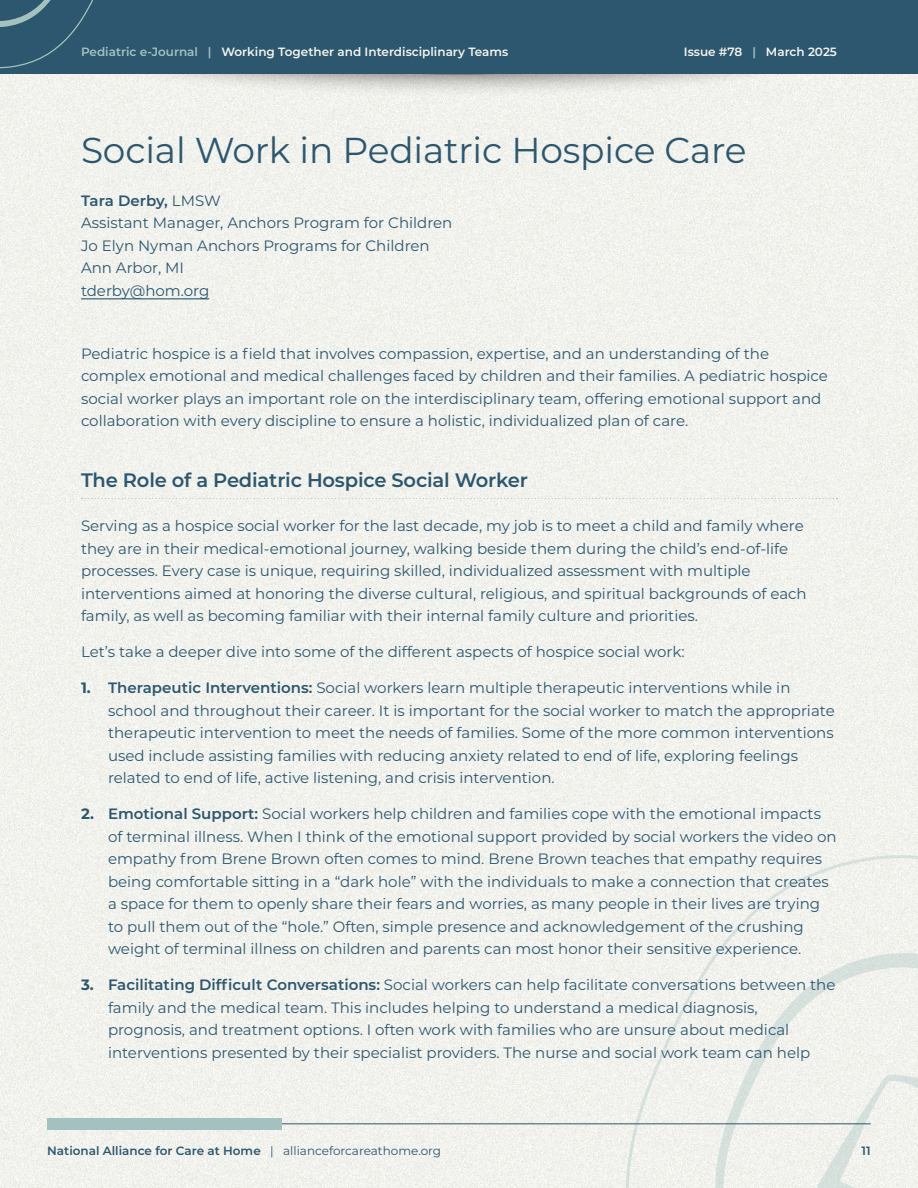
<style>
.page{position:relative;width:918px;height:1188px;background:#fff}
.page>*{position:absolute;margin:0;border:0;box-sizing:border-box;transform-origin:0 0}
.t1{font:36px "Montserrat";letter-spacing:-.005em;color:#2d576e}
.t2{font:600 19.5px "Montserrat";letter-spacing:-.01em;color:#2d576e}
.t3{font:15px/22.5px "Montserrat";color:#2d576e}
.t4{font:600 12px "Montserrat";color:#f3f4ee}
.t5{font:600 12px "Montserrat";color:#2d576e}
.s1{color:#a3c1bf}
.s2{font-weight:600}
.s3{font-weight:700}
.s4{font-weight:400}
</style>
<div class="page">
<div style="left:0;top:74px;width:918px;height:1114px;background:#f2f2ed"></div>
<svg style="left:616px;top:845px;width:302px;height:343px;fill:#f1f2ed"></svg>
<div style="left:60px;top:0;width:798px;height:97px;background:#221f1f;opacity:.75"></div>
<div style="left:0;top:0;width:918px;height:74px;background:#2d576e"></div>
<hr style="left:47px;top:1123px;width:824px;height:1px;background:#2d576e">
<div style="left:47px;top:1118px;width:234px;height:11px;background:#a3c1bf"></div>
<svg style="left:0;top:0;width:93px;height:69px"></svg>
<hr style="left:81px;top:298px;width:128px;height:1px;background:#2d576e">
<svg style="left:82px;top:498px;width:755px;height:1px"></svg>
<p class="t4" style="left:81px;top:46px;width:429px"><span class="s1">Pediatric e-Journal |</span> Working Together and Interdisciplinary Teams</p>
<p class="t4" style="left:684px;top:46px;width:155px">Issue #78 <span class="s1">|</span> March 2025</p>
<h1 class="t1" style="left:81px;top:133px;width:667px">Social Work in Pediatric Hospice Care</h1>
<p class="t3" style="left:81px;top:190px;width:373px"><span class="s2">Tara Derby,</span> LMSW<br>Assistant Manager, Anchors Program for Children<br>Jo Elyn Nyman Anchors Programs for Children<br>Ann Arbor, MI<br>tderby@hom.org</p>
<p class="t3" style="left:81px;top:343px;width:748px">Pediatric hospice is a field that involves compassion, expertise, and an understanding of the complex emotional and medical challenges faced by children and their families. A pediatric hospice social worker plays an important role on the interdisciplinary team, offering emotional support and collaboration with every discipline to ensure a holistic, individualized plan of care.</p>
<h2 class="t2" style="left:81px;top:471px;width:449px">The Role of a Pediatric Hospice Social Worker</h2>
<p class="t3" style="left:81px;top:515px;width:727px">Serving as a hospice social worker for the last decade, my job is to meet a child and family where they are in their medical-emotional journey, walking beside them during the child’s end-of-life processes. Every case is unique, requiring skilled, individualized assessment with multiple interventions aimed at honoring the diverse cultural, religious, and spiritual backgrounds of each family, as well as becoming familiar with their internal family culture and priorities.</p>
<p class="t3" style="left:81px;top:641px;width:605px">Let’s take a deeper dive into some of the different aspects of hospice social work:</p>
<p class="t3" style="left:108px;top:677px;width:728px;text-indent:-27px"><span class="s3">1.</span> <span class="s2">Therapeutic Interventions:</span> Social workers learn multiple therapeutic interventions while in school and throughout their career. It is important for the social worker to match the appropriate therapeutic intervention to meet the needs of families. Some of the more common interventions used include assisting families with reducing anxiety related to end of life, exploring feelings related to end of life, active listening, and crisis intervention.</p>
<p class="t3" style="left:108px;top:803px;width:730px;text-indent:-27px"><span class="s3">2.</span> <span class="s2">Emotional Support:</span> Social workers help children and families cope with the emotional impacts of terminal illness. When I think of the emotional support provided by social workers the video on empathy from Brene Brown often comes to mind. Brene Brown teaches that empathy requires being comfortable sitting in a “dark hole” with the individuals to make a connection that creates a space for them to openly share their fears and worries, as many people in their lives are trying to pull them out of the “hole.” Often, simple presence and acknowledgement of the crushing weight of terminal illness on children and parents can most honor their sensitive experience.</p>
<p class="t3" style="left:108px;top:974px;width:729px;text-indent:-27px"><span class="s3">3.</span> <span class="s2">Facilitating Difficult Conversations:</span> Social workers can help facilitate conversations between the family and the medical team. This includes helping to understand a medical diagnosis, prognosis, and treatment options. I often work with families who are unsure about medical interventions presented by their specialist providers. The nurse and social work team can help</p>
<p class="t5" style="left:47px;top:1145px;width:395px">National Alliance for Care at Home <span class="s4">| allianceforcareathome.org</span></p>
<p class="t5" style="left:862px;top:1145px;width:11px">11</p>
</div>
